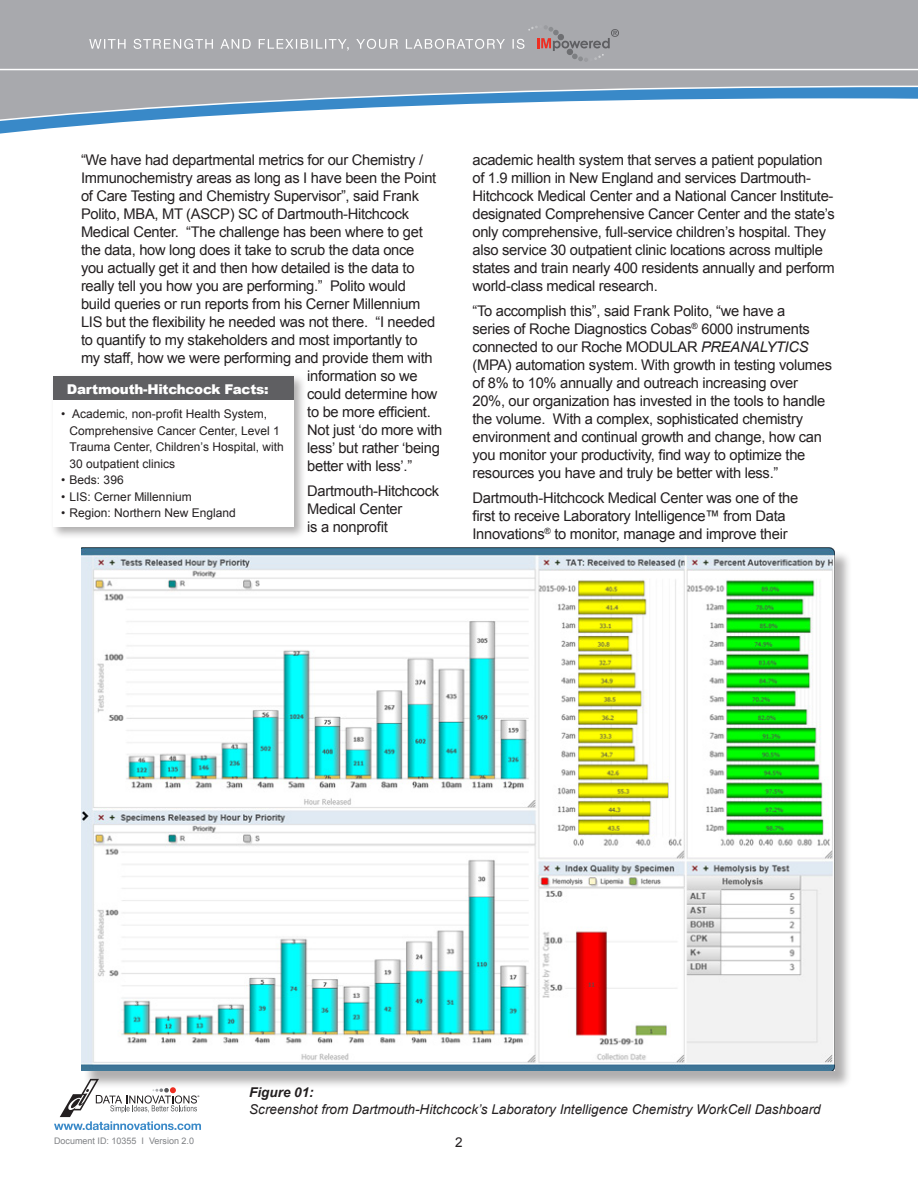
<style>
.page{position:relative;width:918px;height:1188px;background:#fff}
.page>*{position:absolute;margin:0;border:0;box-sizing:border-box;transform-origin:0 0}
.t1{font:14.7px/18px "Arial";letter-spacing:-.02em;color:#231f20}
.t2{font:italic 13.5px "Arial";color:#231f20}
.t3{font:900 13.5px "Arial";letter-spacing:-.02em;color:#fff}
.t4{font:italic 700 13.5px "Arial";color:#231f20}
.t5{font:13.5px "Arial";color:#231f20}
.t6{font:12px/16.5px "Arial";color:#231f20}
.t7{font:9px "Arial";color:#808285}
.t8{font:5.25px "Myriad Pro";color:#231f20}
.s1{font-style:italic}
</style>
<div class="page">
<div style="left:0;top:0;width:918px;height:199px;background:#a8a9ad"></div>
<svg style="left:323px;top:86px;width:595px;height:12px"></svg>
<svg style="left:0;top:98px;width:918px;height:101px;background:#eff4f8"></svg>
<svg style="left:89px;top:25px;width:530px;height:37px"></svg>
<svg style="left:54px;top:1089px;width:147px;height:41px"></svg>
<hr style="left:0;top:69px;width:918px;height:1px;background:#fff">
<div style="left:50px;top:373px;width:256px;height:167px;background:#231f20;opacity:.36"></div>
<div style="left:53px;top:376px;width:241px;height:27px;background:#5f5f62"></div>
<div style="left:53px;top:401px;width:241px;height:126px;background:#fff"></div>
<div style="left:83px;top:550px;width:770px;height:539px;background:#231f20;opacity:.36"></div>
<img style="left:81px;top:548px;width:753px;height:523px">
<p class="t1" style="left:81px;top:151px;width:344px">“We have had departmental metrics for our Chemistry /</p>
<p class="t1" style="left:81px;top:169px;width:357px">Immunochemistry areas as long as I have been the Point</p>
<p class="t1" style="left:81px;top:187px;width:340px">of Care Testing and Chemistry Supervisor”, said Frank</p>
<p class="t1" style="left:81px;top:205px;width:330px">Polito, MBA, MT (ASCP) SC of Dartmouth-Hitchcock</p>
<p class="t1" style="left:81px;top:223px;width:343px">Medical Center. “The challenge has been where to get</p>
<p class="t1" style="left:81px;top:241px;width:335px">the data, how long does it take to scrub the data once</p>
<p class="t1" style="left:81px;top:259px;width:335px">you actually get it and then how detailed is the data to</p>
<p class="t1" style="left:81px;top:277px;width:327px">really tell you how you are performing.” Polito would</p>
<p class="t1" style="left:81px;top:295px;width:341px">build queries or run reports from his Cerner Millennium</p>
<p class="t1" style="left:81px;top:313px;width:356px">LIS but the flexibility he needed was not there. “I needed</p>
<p class="t1" style="left:81px;top:331px;width:338px">to quantify to my stakeholders and most importantly to</p>
<p class="t1" style="left:81px;top:349px;width:353px">my staff, how we were performing and provide them with</p>
<p class="t1" style="left:307px;top:367px;width:112px">information so we</p>
<p class="t1" style="left:307px;top:385px;width:132px">could determine how</p>
<p class="t1" style="left:307px;top:403px;width:125px">to be more efficient.</p>
<p class="t1" style="left:307px;top:421px;width:137px">Not just ‘do more with</p>
<p class="t1" style="left:307px;top:439px;width:134px">less’ but rather ‘being</p>
<p class="t1" style="left:307px;top:457px;width:106px">better with less’.”</p>
<p class="t1" style="left:307px;top:482px;width:133px">Dartmouth-Hitchcock<br>Medical Center<br>is a nonprofit</p>
<p class="t3" style="left:67px;top:379px;width:203px">Dartmouth-Hitchcock Facts:</p>
<p class="t6" style="left:70px;top:406px;width:216px;text-indent:-9px">• Academic, non-profit Health System, Comprehensive Cancer Center, Level 1<br>Trauma Center, Children’s Hospital, with 30 outpatient clinics</p>
<p class="t6" style="left:61px;top:472px;width:64px">• Beds: 396</p>
<p class="t6" style="left:61px;top:488px;width:132px">• LIS: Cerner Millennium</p>
<p class="t6" style="left:61px;top:505px;width:176px">• Region: Northern New England</p>
<p class="t1" style="left:472px;top:151px;width:364px">academic health system that serves a patient population of 1.9 million in New England and services Dartmouth-Hitchcock Medical Center and a National Cancer Institute&shy;designated Comprehensive Cancer Center and the state’s only comprehensive, full-service children’s hospital. They also service 30 outpatient clinic locations across multiple states and train nearly 400 residents annually and perform world-class medical research.</p>
<p class="t1" style="left:472px;top:302px;width:361px">“To accomplish this”, said Frank Polito, “we have a<br>series of Roche Diagnostics Cobas<sup>®</sup> 6000 instruments connected to our Roche MODULAR <span class="s1">PREANALYTICS </span>(MPA) automation system. With growth in testing volumes of 8% to 10% annually and outreach increasing over 20%, our organization has invested in the tools to handle the volume. With a complex, sophisticated chemistry environment and continual growth and change, how can you monitor your productivity, find way to optimize the resources you have and truly be better with less.”</p>
<p class="t1" style="left:472px;top:489px;width:327px">Dartmouth-Hitchcock Medical Center was one of the first to receive Laboratory Intelligence™ from Data<br>Innovations<sup>®</sup> to monitor, manage and improve their</p>
<p class="t8" style="left:197px;top:1094px;width:4px">®</p>
<p class="t4" style="left:249px;top:1084px;width:66px">Figure 01:</p>
<p class="t2" style="left:249px;top:1100px;width:573px">Screenshot from Dartmouth-Hitchcock’s Laboratory Intelligence Chemistry WorkCell Dashboard</p>
<p class="t7" style="left:54px;top:1134px;width:142px">Document ID: 10355 I Version 2.0</p>
<p class="t5" style="left:455px;top:1133px;width:9px">2</p>
</div>
